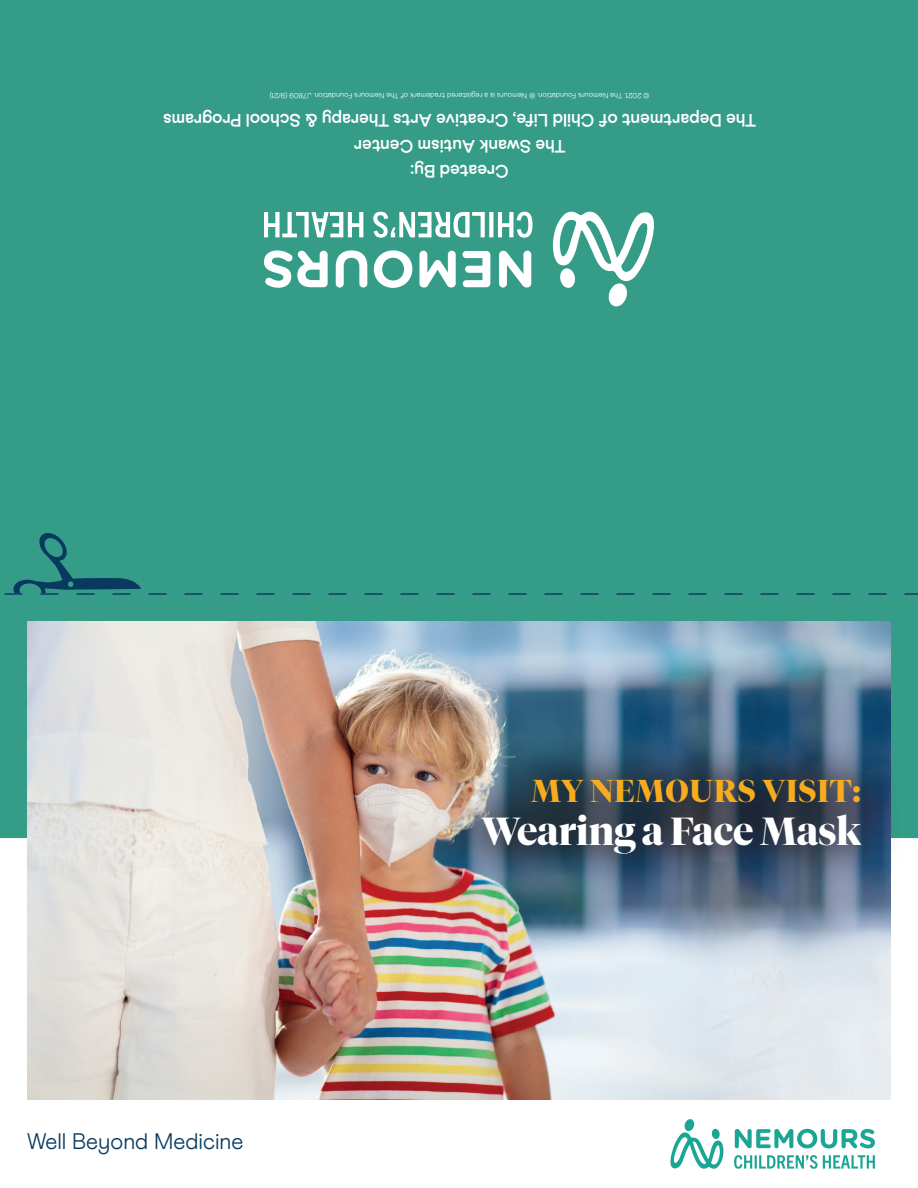
<style>
.page{position:relative;width:918px;height:1188px;background:#fff}
.page>*{position:absolute;margin:0;border:0;box-sizing:border-box;transform-origin:0 0}
.t1{font:700 39px "Tiempos Fine";color:#fff}
.t2{font:700 31.5px "Tiempos Fine";letter-spacing:.02em;color:#f8ac1d}
.t3{font:300 22.5px "Athletics";color:#083a5f}
.t4{font:700 18px "Athletics";color:#fff}
.t5{font:300 7.5px "Athletics";color:#fff}
</style>
<div class="page">
<div style="left:0;top:594px;width:918px;height:244px;background:#359c88"></div>
<div style="left:0;top:0;width:918px;height:531px;background:#359c88"></div>
<img style="left:27px;top:664px;width:864px;height:436px">
<div style="left:439px;top:736px;width:464px;height:161px;background:#231f20;opacity:.65"></div>
<svg style="left:0;top:531px;width:918px;height:133px"></svg>
<svg style="left:670px;top:1119px;width:54px;height:50px"></svg>
<svg style="left:734px;top:1155px;width:141px;height:14px"></svg>
<svg style="left:735px;top:1129px;width:140px;height:19px"></svg>
<svg style="left:552px;top:210px;width:103px;height:97px"></svg>
<svg style="left:264px;top:212px;width:269px;height:26px"></svg>
<svg style="left:499px;top:251px;width:32px;height:37px"></svg>
<svg style="left:462px;top:251px;width:28px;height:36px"></svg>
<svg style="left:419px;top:251px;width:37px;height:36px"></svg>
<svg style="left:374px;top:250px;width:38px;height:38px"></svg>
<svg style="left:336px;top:250px;width:31px;height:38px"></svg>
<svg style="left:264px;top:250px;width:64px;height:38px"></svg>
<p class="t5" style="left:650px;top:100px;width:381px;rotate:-180deg">© 2021. The Nemours Foundation. ® Nemours is a registered trademark of The Nemours Foundation. J7809 (9/21)</p>
<p class="t4" style="left:756px;top:131px;width:594px;rotate:-180deg">The Department of Child Life, Creative Arts Therapy &amp; School Programs</p>
<p class="t4" style="left:565px;top:157px;width:213px;rotate:-180deg">The Swank Autism Center</p>
<p class="t4" style="left:509px;top:182px;width:100px;rotate:-180deg">Created By:</p>
<p class="t3" style="left:27px;top:1128px;width:218px">Well Beyond Medicine</p>
<p class="t2" style="left:531px;top:772px;width:331px">MY NEMOURS VISIT:</p>
<p class="t1" style="left:481px;top:808px;width:381px">Wearing a Face Mask</p>
</div>
